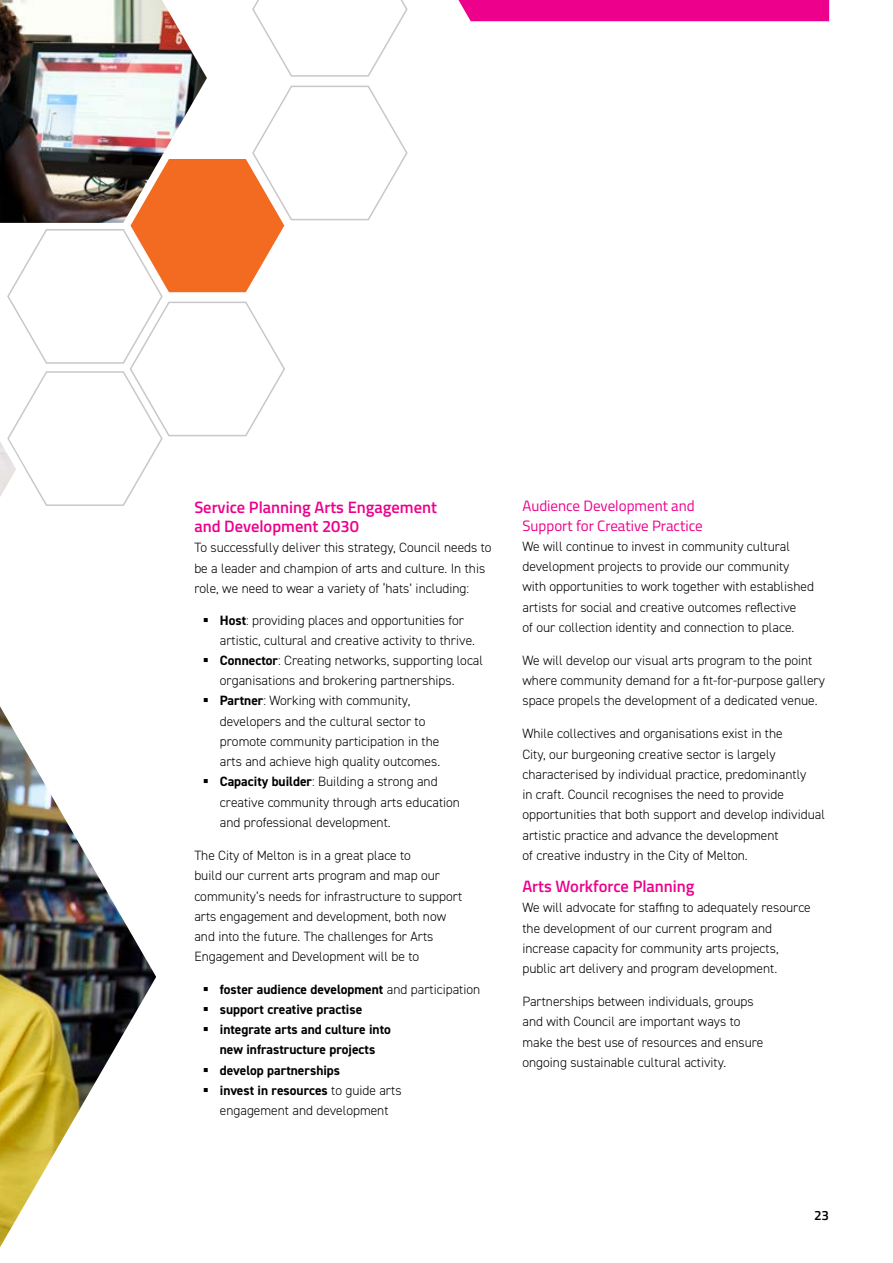
<style>
.page{position:relative;width:893px;height:1263px;background:#fff}
.page>*{position:absolute;margin:0;border:0;box-sizing:border-box;transform-origin:0 0}
.t1{font:600 16.5px/19.5px "Titillium Web";color:#ec008c}
.t2{font:15px/19.5px "Titillium Web";color:#ec008c}
.t3{font:300 13.5px/20.2px "DIN2014";color:#000}
.t4{font:700 13.5px/20.2px "DIN2014";color:#000;text-align:center}
.t5{font:600 13.5px "Titillium Web";color:#000}
.s1{font-weight:700}
.s2{font-weight:300}
</style>
<div class="page">
<div style="left:458px;top:0;width:371px;height:21px;background:#ec008c"></div>
<img style="left:0;top:706px;width:156px;height:541px">
<svg style="left:252px;top:0;width:156px;height:77px"></svg>
<img style="left:0;top:0;width:207px;height:84px">
<svg style="left:0;top:84px;width:408px;height:422px"></svg>
<p class="t1" style="left:194px;top:496px;width:244px">Service Planning Arts Engagement and Development 2030</p>
<p class="t3" style="left:194px;top:538px;width:299px">To successfully deliver this strategy, Council needs to be a leader and champion of arts and culture. In this role, we need to wear a variety of ‘hats’ including:</p>
<p class="t3" style="left:220px;top:611px;width:257px;line-height:19.5px;text-indent:-17px">▪ <span class="s1">Host</span>: providing places and opportunities for artistic, cultural and creative activity to thrive.</p>
<p class="t3" style="left:220px;top:650px;width:265px;text-indent:-17px">▪ <span class="s1">Connector</span>: Creating networks, supporting local organisations and brokering partnerships.</p>
<p class="t3" style="left:220px;top:691px;width:222px;text-indent:-17px">▪ <span class="s1">Partner</span>: Working with community, developers and the cultural sector to promote community participation in the arts and achieve high quality outcomes.</p>
<p class="t3" style="left:220px;top:772px;width:242px;text-indent:-17px">▪ <span class="s1">Capacity builder</span>: Building a strong and creative community through arts education and professional development.</p>
<p class="t3" style="left:194px;top:845px;width:269px">The City of Melton is in a great place to<br>build our current arts program and map our community’s needs for infrastructure to support arts engagement and development, both now and into the future. The challenges for Arts Engagement and Development will be to</p>
<p class="t4" style="left:203px;top:978px;width:279px">▪ foster audience development <span class="s2">and participation</span></p>
<p class="t4" style="left:203px;top:999px;width:161px">▪ support creative practise</p>
<p class="t4" style="left:203px;top:1019px;width:190px">▪ integrate arts and culture into new infrastructure projects</p>
<p class="t4" style="left:203px;top:1059px;width:139px">▪ develop partnerships</p>
<p class="t3" style="left:203px;top:1080px;width:200px;text-align:center">▪ <span class="s1">invest in resources</span> to guide arts engagement and development</p>
<p class="t2" style="left:522px;top:495px;width:182px">Audience Development and<br>Support for Creative Practice</p>
<p class="t3" style="left:522px;top:536px;width:293px">We will continue to invest in community cultural development projects to provide our community with opportunities to work together with established artists for social and creative outcomes reflective<br>of our collection identity and connection to place.</p>
<p class="t3" style="left:522px;top:650px;width:304px">We will develop our visual arts program to the point where community demand for a fit-for-purpose gallery space propels the development of a dedicated venue.</p>
<p class="t3" style="left:522px;top:723px;width:304px">While collectives and organisations exist in the<br>City, our burgeoning creative sector is largely characterised by individual practice, predominantly<br>in craft. Council recognises the need to provide opportunities that both support and develop individual artistic practice and advance the development<br>of creative industry in the City of Melton.</p>
<p class="t1" style="left:522px;top:876px;width:174px">Arts Workforce Planning</p>
<p class="t3" style="left:522px;top:897px;width:290px">We will advocate for staffing to adequately resource the development of our current program and increase capacity for community arts projects, public art delivery and program development.</p>
<p class="t3" style="left:522px;top:991px;width:243px">Partnerships between individuals, groups and with Council are important ways to make the best use of resources and ensure ongoing sustainable cultural activity.</p>
<p class="t5" style="left:814px;top:1205px;width:17px">23</p>
</div>
